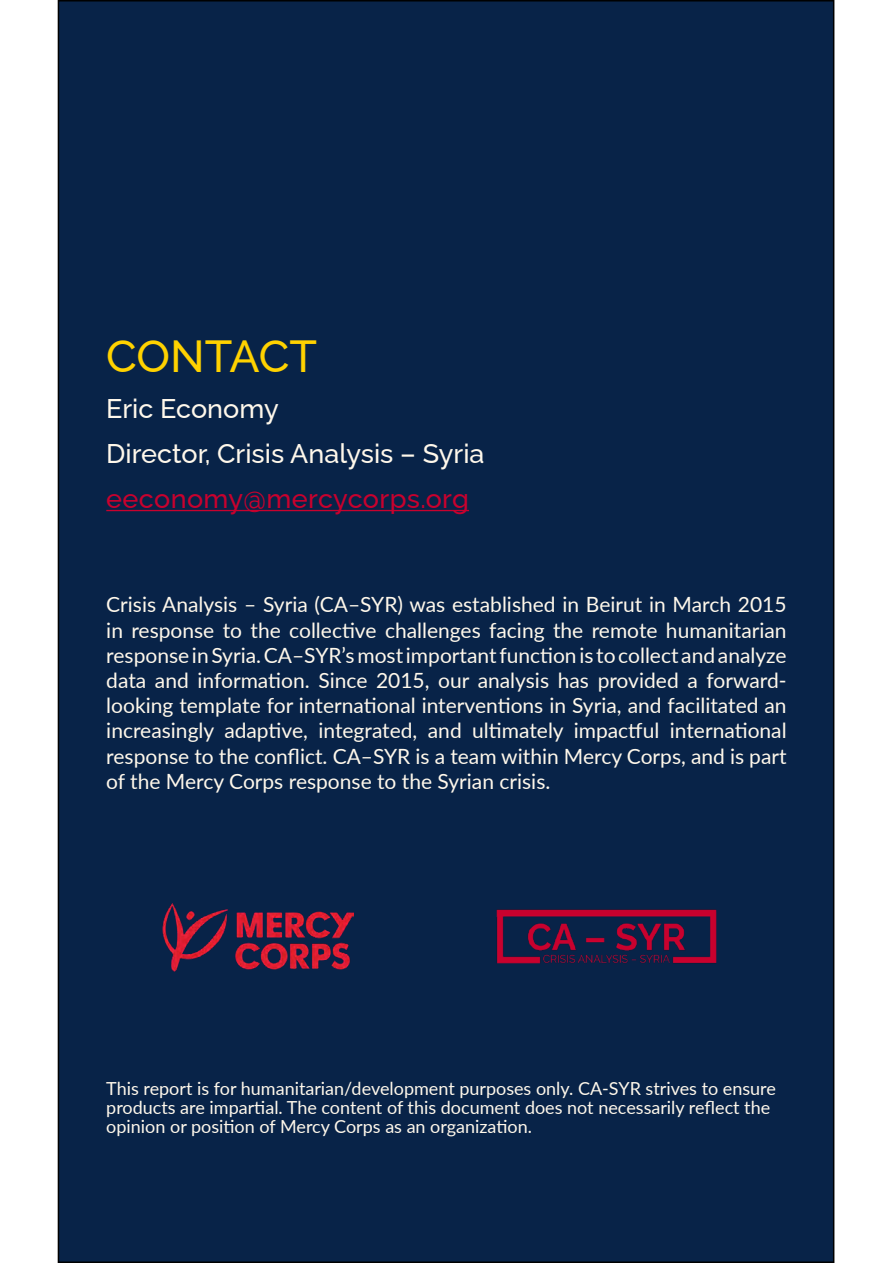
<style>
.page{position:relative;width:893px;height:1263px;background:#fff}
.page>*{position:absolute;margin:0;border:0;box-sizing:border-box;transform-origin:0 0}
.t1{font:500 45px "Raleway";letter-spacing:-.005em;color:#ffd200}
.t2{font:500 27px/45.2px "Raleway";color:#fff8eb}
.t3{font:500 27px "Raleway";letter-spacing:.015em;color:#c8012e}
.t4{font:21px/25.2px "Lato";color:#fff8eb;text-align:justify}
.t5{font:18px/19.4px "Lato";color:#fff8eb}
</style>
<div class="page">
<div style="left:58px;top:1px;width:776px;height:1261px;background:#082348"></div>
<hr style="left:106px;top:510px;width:363px;height:1px;background:#c8012e">
<img style="left:162px;top:903px;width:192px;height:69px">
<img style="left:496px;top:909px;width:221px;height:55px">
<h1 class="t1" style="left:106px;top:321px;width:212px">CONTACT</h1>
<p class="t2" style="left:106px;top:382px;width:380px">Eric Economy<br>Director, Crisis Analysis – Syria</p>
<p class="t3" style="left:106px;top:477px;width:364px">eeconomy@mercycorps.org</p>
<p class="t4" style="left:106px;top:591px;width:682px">Crisis Analysis – Syria (CA–SYR) was established in Beirut in March 2015 in response to the collective challenges facing the remote humanitarian responseinSyria.CA–SYR’smostimportantfunctionis tocollect andanalyze data and information. Since 2015, our analysis has provided a forward&shy;looking template for international interventions in Syria, and facilitated an increasingly adaptive, integrated, and ultimately impactful international response to the conflict. CA–SYR is a team within Mercy Corps, and is part of the Mercy Corps response to the Syrian crisis.</p>
<p class="t5" style="left:106px;top:1078px;width:671px">This report is for humanitarian/development purposes only. CA-SYR strives to ensure products are impartial. The content of this document does not necessarily reflect the opinion or position of Mercy Corps as an organization.</p>
</div>
